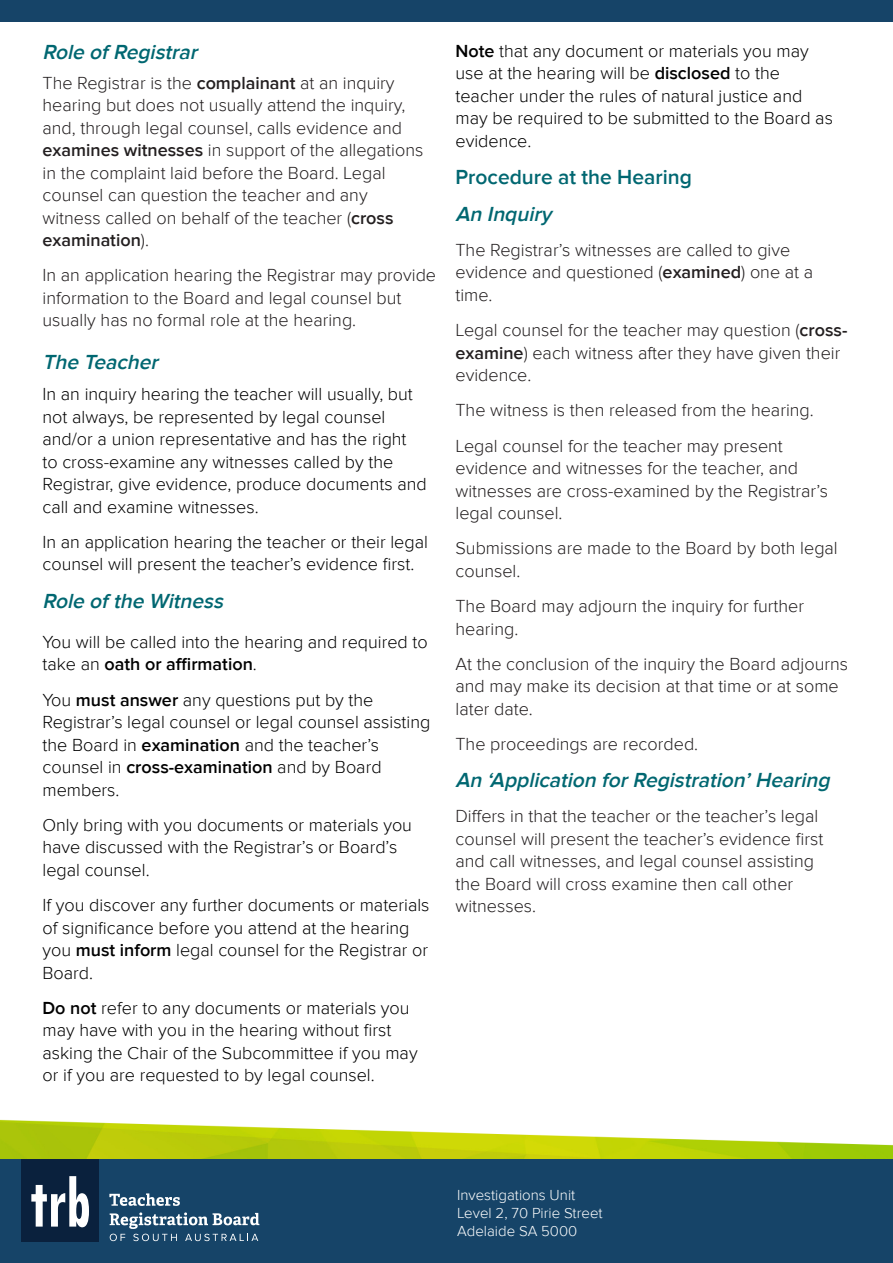
<style>
.page{position:relative;width:893px;height:1263px;background:#fff}
.page>*{position:absolute;margin:0;border:0;box-sizing:border-box;transform-origin:0 0}
.t1{font:italic 600 21px "Proxima Nova";color:#006771}
.t2{font:600 21px "Proxima Nova";color:#006771}
.t3{font:300 18px/22.5px "Proxima Nova";color:#231f20}
.t4{font:300 18px/22.5px "Proxima Nova";color:#000}
.t5{font:300 15px "Proxima Nova";color:#fff}
.s1{font-weight:600}
</style>
<div class="page">
<img style="left:0;top:1119px;width:893px;height:40px">
<div style="left:0;top:1159px;width:893px;height:104px;background:#164468"></div>
<svg style="left:109px;top:1193px;width:71px;height:13px"></svg>
<svg style="left:110px;top:1212px;width:149px;height:29px"></svg>
<div style="left:21px;top:1159px;width:78px;height:83px;background:#0a213d"></div>
<svg style="left:31px;top:1176px;width:58px;height:51px"></svg>
<div style="left:0;top:0;width:893px;height:21px;background:#164468"></div>
<p class="t1" style="left:43px;top:40px;width:161px">Role of Registrar</p>
<p class="t3" style="left:43px;top:72px;width:382px">The Registrar is the <span class="s1">complainant</span> at an inquiry hearing but does not usually attend the inquiry, and, through legal counsel, calls evidence and <span class="s1">examines witnesses</span> in support of the allegations in the complaint laid before the Board. Legal counsel can question the teacher and any witness called on behalf of the teacher (<span class="s1">cross examination</span>).</p>
<p class="t3" style="left:43px;top:264px;width:395px">In an application hearing the Registrar may provide information to the Board and legal counsel but usually has no formal role at the hearing.</p>
<p class="t1" style="left:43px;top:350px;width:122px">The Teacher</p>
<p class="t4" style="left:43px;top:383px;width:386px">In an inquiry hearing the teacher will usually, but not always, be represented by legal counsel and/or a union representative and has the right<br>to cross-examine any witnesses called by the Registrar, give evidence, produce documents and call and examine witnesses.</p>
<p class="t4" style="left:43px;top:531px;width:387px">In an application hearing the teacher or their legal counsel will present the teacher’s evidence first.</p>
<p class="t1" style="left:43px;top:589px;width:187px">Role of the Witness</p>
<p class="t4" style="left:43px;top:631px;width:387px">You will be called into the hearing and required to take an <span class="s1">oath or affirmation</span>.</p>
<p class="t4" style="left:43px;top:688px;width:389px">You <span class="s1">must answer</span> any questions put by the Registrar’s legal counsel or legal counsel assisting the Board in <span class="s1">examination</span> and the teacher’s counsel in <span class="s1">cross-examination</span> and by Board members.</p>
<p class="t4" style="left:43px;top:814px;width:371px">Only bring with you documents or materials you have discussed with the Registrar’s or Board’s legal counsel.</p>
<p class="t4" style="left:43px;top:894px;width:389px">If you discover any further documents or materials of significance before you attend at the hearing you <span class="s1">must inform</span> legal counsel for the Registrar or Board.</p>
<p class="t4" style="left:43px;top:997px;width:377px"><span class="s1">Do not</span> refer to any documents or materials you may have with you in the hearing without first asking the Chair of the Subcommittee if you may or if you are requested to by legal counsel.</p>
<p class="t4" style="left:455px;top:40px;width:379px"><span class="s1">Note</span> that any document or materials you may use at the hearing will be <span class="s1">disclosed</span> to the teacher under the rules of natural justice and may be required to be submitted to the Board as evidence.</p>
<p class="t2" style="left:455px;top:165px;width:238px">Procedure at the Hearing</p>
<p class="t1" style="left:455px;top:201px;width:103px">An Inquiry</p>
<p class="t3" style="left:455px;top:239px;width:359px">The Registrar’s witnesses are called to give evidence and questioned (<span class="s1">examined</span>) one at a time.</p>
<p class="t3" style="left:455px;top:319px;width:393px">Legal counsel for the teacher may question (<span class="s1">cross&shy;examine</span>) each witness after they have given their evidence.</p>
<p class="t3" style="left:455px;top:399px;width:360px">The witness is then released from the hearing.</p>
<p class="t3" style="left:455px;top:435px;width:374px">Legal counsel for the teacher may present evidence and witnesses for the teacher, and witnesses are cross-examined by the Registrar’s legal counsel.</p>
<p class="t3" style="left:455px;top:537px;width:384px">Submissions are made to the Board by both legal counsel.</p>
<p class="t3" style="left:455px;top:595px;width:350px">The Board may adjourn the inquiry for further hearing.</p>
<p class="t3" style="left:455px;top:653px;width:394px">At the conclusion of the inquiry the Board adjourns and may make its decision at that time or at some later date.</p>
<p class="t3" style="left:455px;top:733px;width:244px">The proceedings are recorded.</p>
<p class="t1" style="left:455px;top:768px;width:381px">An ‘Application forRegistration’Hearing</p>
<p class="t3" style="left:455px;top:805px;width:369px">Differs in that the teacher or the teacher’s legal counsel will present the teacher’s evidence first and call witnesses, and legal counsel assisting the Board will cross examine then call other witnesses.</p>
<p class="t5" style="left:457px;top:1186px;width:120px">Investigations Unit</p>
<p class="t5" style="left:457px;top:1204px;width:147px">Level 2, 70 Pirie Street</p>
<p class="t5" style="left:457px;top:1222px;width:122px">Adelaide SA 5000</p>
</div>
